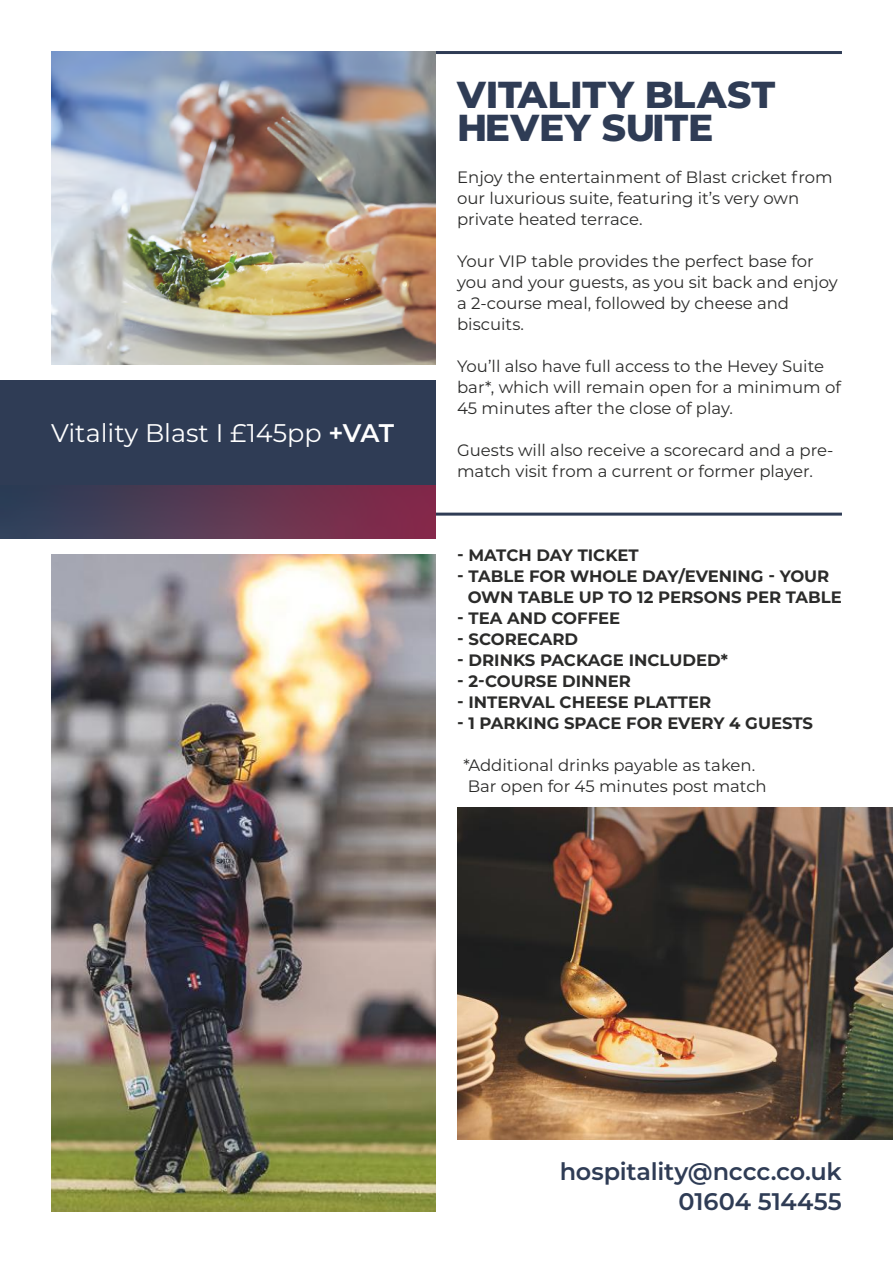
<style>
.page{position:relative;width:893px;height:1263px;background:#fff}
.page>*{position:absolute;margin:0;border:0;box-sizing:border-box;transform-origin:0 0}
.t1{font:800 37.5px/33px "Montserrat";letter-spacing:-.01em;color:#2f3c55}
.t2{font:25.5px "Montserrat";color:#fff}
.t3{font:600 24px/30px "Montserrat";letter-spacing:-.01em;color:#2f3c55;text-align:right}
.t4{font:16.5px/21px "Montserrat";color:#2b2b2a}
.t5{font:700 16.5px/21px "Montserrat";color:#2b2b2a}
.s1{font-weight:600}
</style>
<div class="page">
<hr style="left:385px;top:513px;width:457px;height:3px;background:#2f3c55">
<img style="left:0;top:485px;width:436px;height:53px">
<div style="left:0;top:381px;width:436px;height:104px;background:#2f3c55"></div>
<hr style="left:385px;top:51px;width:457px;height:3px;background:#2f3c55">
<img style="left:51px;top:555px;width:385px;height:657px">
<img style="left:51px;top:51px;width:385px;height:313px">
<img style="left:457px;top:808px;width:436px;height:332px">
<h2 class="t2" style="left:51px;top:416px;width:344px">Vitality Blast I £145pp <span class="s1">+VAT</span></h2>
<h1 class="t1" style="left:457px;top:76px;width:320px">VITALITY BLAST<br>HEVEY SUITE</h1>
<p class="t4" style="left:457px;top:166px;width:377px">Enjoy the entertainment of Blast cricket from our luxurious suite, featuring it’s very own private heated terrace.</p>
<p class="t4" style="left:457px;top:250px;width:382px">Your VIP table provides the perfect base for you and your guests, as you sit back and enjoy a 2-course meal, followed by cheese and biscuits.</p>
<p class="t4" style="left:457px;top:355px;width:385px">You’ll also have full access to the Hevey Suite bar*, which will remain open for a minimum of<br>45 minutes after the close of play.</p>
<p class="t4" style="left:457px;top:439px;width:378px">Guests will also receive a scorecard and a pre&shy;match visit from a current or former player.</p>
<p class="t5" style="left:457px;top:544px;width:183px">- MATCH DAY TICKET</p>
<p class="t5" style="left:468px;top:565px;width:376px;text-indent:-11px">- TABLE FOR WHOLE DAY/EVENING - YOUR<br>OWN TABLE UP TO 12 PERSONS PER TABLE</p>
<p class="t5" style="left:457px;top:607px;width:165px">- TEA AND COFFEE</p>
<p class="t5" style="left:457px;top:628px;width:123px">- SCORECARD</p>
<p class="t5" style="left:457px;top:649px;width:272px">- DRINKS PACKAGE INCLUDED*</p>
<p class="t5" style="left:457px;top:670px;width:175px">- 2-COURSE DINNER</p>
<p class="t5" style="left:457px;top:691px;width:256px">- INTERVAL CHEESE PLATTER</p>
<p class="t5" style="left:457px;top:712px;width:357px">- 1 PARKING SPACE FOR EVERY 4 GUESTS</p>
<p class="t4" style="left:463px;top:754px;width:305px">*Additional drinks payable as taken.<br>Bar open for 45 minutes post match</p>
<h3 class="t3" style="left:560px;top:1155px;width:284px">hospitality@nccc.co.uk<br>01604 514455</h3>
</div>
